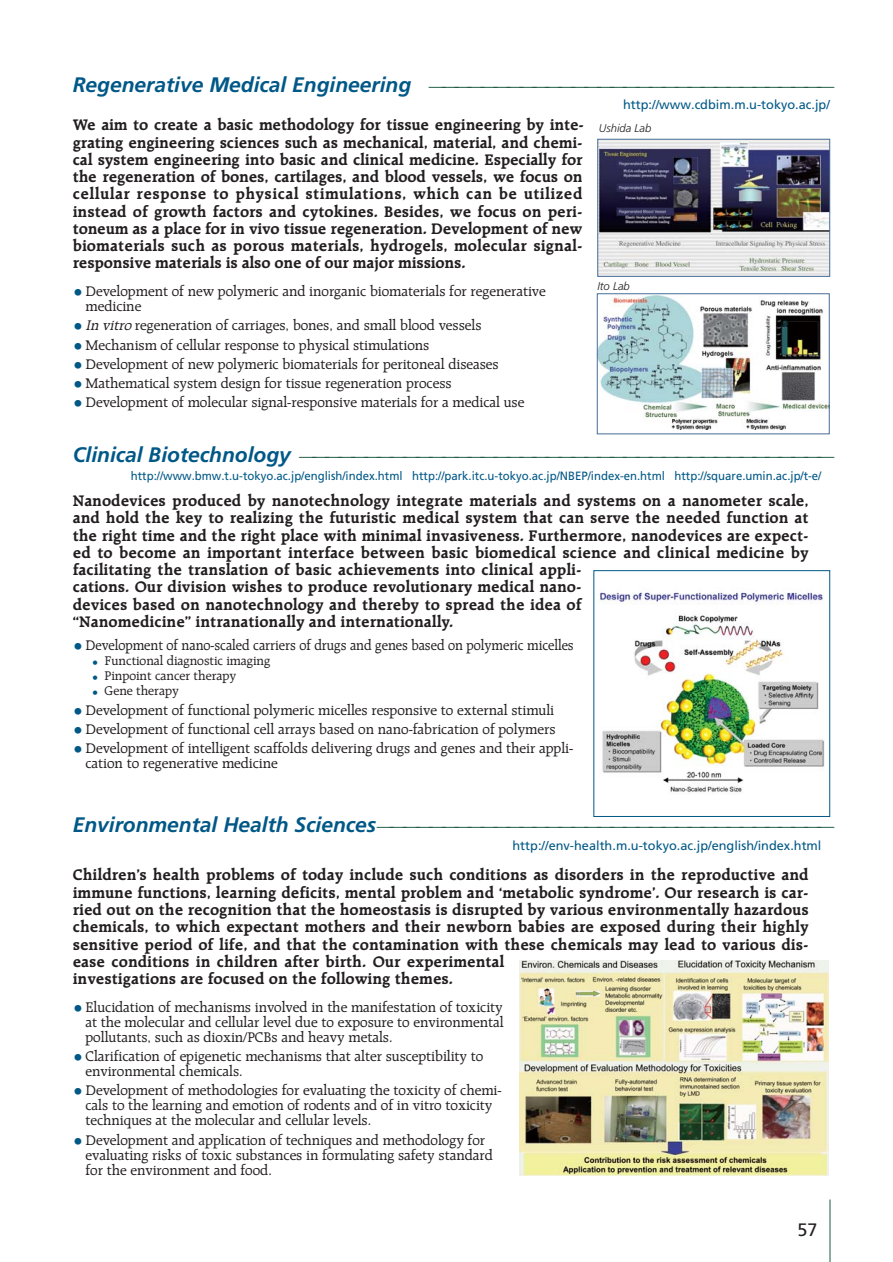
<style>
.page{position:relative;width:893px;height:1262px;background:#fff}
.page>*{position:absolute;margin:0;border:0;box-sizing:border-box;transform-origin:0 0}
.t1{font:18px "Frutiger";color:#231f20}
.t2{font:300 17.25px "Frutiger";color:#1b5a40}
.t3{font:700 16.5px/17.2px "Raleigh";color:#231f20}
.t4{font:15px/15px "Raleigh";color:#231f20}
.t5{font:15px "Raleigh";color:#231f20;scale:.94 1}
.t6{font:13.5px "Raleigh";color:#231f20}
.t7{font:12.75px "Frutiger";color:#005887}
.t8{font:12px "Frutiger";color:#005887;scale:.95 1}
.t9{font:italic 300 11.25px "Frutiger";color:#231f20}
.s1{font-weight:700;font-style:italic;font-size:21px;color:#005887}
.s2{font-size:21px;color:#005887}
.s3{font-style:italic}
.s4{color:#005887}
</style>
<div class="page">
<hr style="left:829px;top:1199px;width:1px;height:62px;background:#1b5a40">
<img style="left:599px;top:141px;width:228px;height:133px">
<div style="left:597px;top:139px;width:232px;height:137px;border:1px solid #476d98"></div>
<img style="left:599px;top:295px;width:228px;height:134px">
<div style="left:597px;top:293px;width:232px;height:141px;border:1px solid #476d98"></div>
<img style="left:598px;top:592px;width:227px;height:202px">
<img style="left:519px;top:960px;width:309px;height:215px">
<p class="t2" style="left:73px;top:79px;width:763px"><span class="s1">R e g e n e r a t i v e M e d i c a l E n g i n e e r i n g</span> ———————————————————————————————</p>
<p class="t7" style="left:623px;top:99px;width:208px">http://www.cdbim.m.u-tokyo.ac.jp/</p>
<p class="t3" style="left:73px;top:117px;width:512px;text-align:justify">We aim to create a basic methodology for tissue engineering by inte&shy;grating engineering sciences such as mechanical, material, and chemi&shy;cal system engineering into basic and clinical medicine. Especially for the regeneration of bones, cartilages, and blood vessels, we focus on cellular response to physical stimulations, which can be utilized instead of growth factors and cytokines. Besides, we focus on peri&shy;toneum as a place for in vivo tissue regeneration. Development of new biomaterials such as porous materials, hydrogels, molecular signal&shy;responsive materials is also one of our major missions.</p>
<p class="t4" style="left:85px;top:285px;width:462px;text-indent:-13px"><span class="s2">•</span> Development of new polymeric and inorganic biomaterials for regenerative medicine</p>
<p class="t4" style="left:73px;top:319px;width:410px"><span class="s2">•</span><span class="s3">In vitro</span>regeneration of carriages, bones, and small blood vessels</p>
<p class="t4" style="left:73px;top:338px;width:358px"><span class="s2">•</span> Mechanism of cellular response to physical stimulations</p>
<p class="t4" style="left:73px;top:357px;width:427px"><span class="s2">•</span> Development of new polymeric biomaterials for peritoneal diseases</p>
<p class="t4" style="left:73px;top:377px;width:380px"><span class="s2">•</span> Mathematical system design for tissue regeneration process</p>
<p class="t4" style="left:73px;top:396px;width:453px"><span class="s2">•</span> Development of molecular signal-responsive materials for a medical use</p>
<p class="t9" style="left:599px;top:124px;width:54px">Ushida Lab</p>
<p class="t9" style="left:597px;top:282px;width:34px">Ito Lab</p>
<p class="t2" style="left:73px;top:449px;width:763px"><span class="s1">C l i n i c a l B i o t e c h n o l o g y</span> —————————————————————————————————————————</p>
<p class="t8" style="left:131px;top:471px;width:728px">http://www.bmw.t.u-tokyo.ac.jp/english/index.html http://park.itc.u-tokyo.ac.jp/NBEP/index-en.html http://square.umin.ac.jp/t-e/</p>
<p class="t3" style="left:73px;top:493px;width:737px">Nanodevices produced by nanotechnology integrate materials and systems on a nanometer scale, and hold the key to realizing the futuristic medical system that can serve the needed function at the right time and the right place with minimal invasiveness. Furthermore, nanodevices are expect&shy;ed to become an important interface between basic biomedical science and clinical medicine by facilitating the translation of basic achievements into clinical appli-<br>cations. Our division wishes to produce revolutionary medical nano-<br>devices based on nanotechnology and thereby to spread the idea of<br>“Nanomedicine” intranationally and internationally.</p>
<p class="t5" style="left:73px;top:639px;width:534px"><span class="s2">•</span> Development of nano-scaled carriers of drugs and genes based on polymeric micelles</p>
<p class="t6" style="left:92px;top:655px;width:180px"><span class="s4">•</span> Functional diagnostic imaging</p>
<p class="t6" style="left:92px;top:670px;width:146px"><span class="s4">•</span> Pinpoint cancer therapy</p>
<p class="t6" style="left:92px;top:685px;width:88px"><span class="s4">•</span> Gene therapy</p>
<p class="t4" style="left:73px;top:703px;width:483px"><span class="s2">•</span> Development of functional polymeric micelles responsive to external stimuli</p>
<p class="t4" style="left:73px;top:722px;width:484px"><span class="s2">•</span> Development of functional cell arrays based on nano-fabrication of polymers</p>
<p class="t4" style="left:85px;top:742px;width:489px;text-indent:-13px"><span class="s2">•</span> Development of intelligent scaffolds delivering drugs and genes and their appli&shy;cation to regenerative medicine</p>
<p class="t2" style="left:73px;top:819px;width:763px"><span class="s1">E n v i r o n m e n t a l H e a l t h S c i e n c e s</span> ———————————————————————————————————</p>
<p class="t7" style="left:512px;top:841px;width:310px">http://env-health.m.u-tokyo.ac.jp/english/index.html</p>
<p class="t3" style="left:73px;top:867px;width:737px">Children’s health problems of today include such conditions as disorders in the reproductive and immune functions, learning deficits, mental problem and ‘metabolic syndrome’. Our research is car&shy;ried out on the recognition that the homeostasis is disrupted by various environmentally hazardous chemicals, to which expectant mothers and their newborn babies are exposed during their highly sensitive period of life, and that the contamination with these chemicals may lead to various dis&shy;ease conditions in children after birth. Our experimental<br>investigations are focused on the following themes.</p>
<p class="t4" style="left:85px;top:1000px;width:419px;text-align:justify;text-indent:-13px"><span class="s2">•</span> Elucidation of mechanisms involved in the manifestation of toxicity at the molecular and cellular level due to exposure to environmental pollutants, such as dioxin/PCBs and heavy metals.</p>
<p class="t4" style="left:85px;top:1049px;width:399px;text-indent:-13px"><span class="s2">•</span> Clarification of epigenetic mechanisms that alter susceptibility to environmental chemicals.</p>
<p class="t4" style="left:85px;top:1083px;width:417px;text-indent:-13px"><span class="s2">•</span> Development of methodologies for evaluating the toxicity of chemi&shy;cals to the learning and emotion of rodents and of in vitro toxicity techniques at the molecular and cellular levels.</p>
<p class="t4" style="left:85px;top:1133px;width:409px;text-indent:-13px"><span class="s2">•</span> Development and application of techniques and methodology for evaluating risks of toxic substances in formulating safety standard for the environment and food.</p>
<p class="t1" style="left:797px;top:1222px;width:22px">57</p>
</div>
